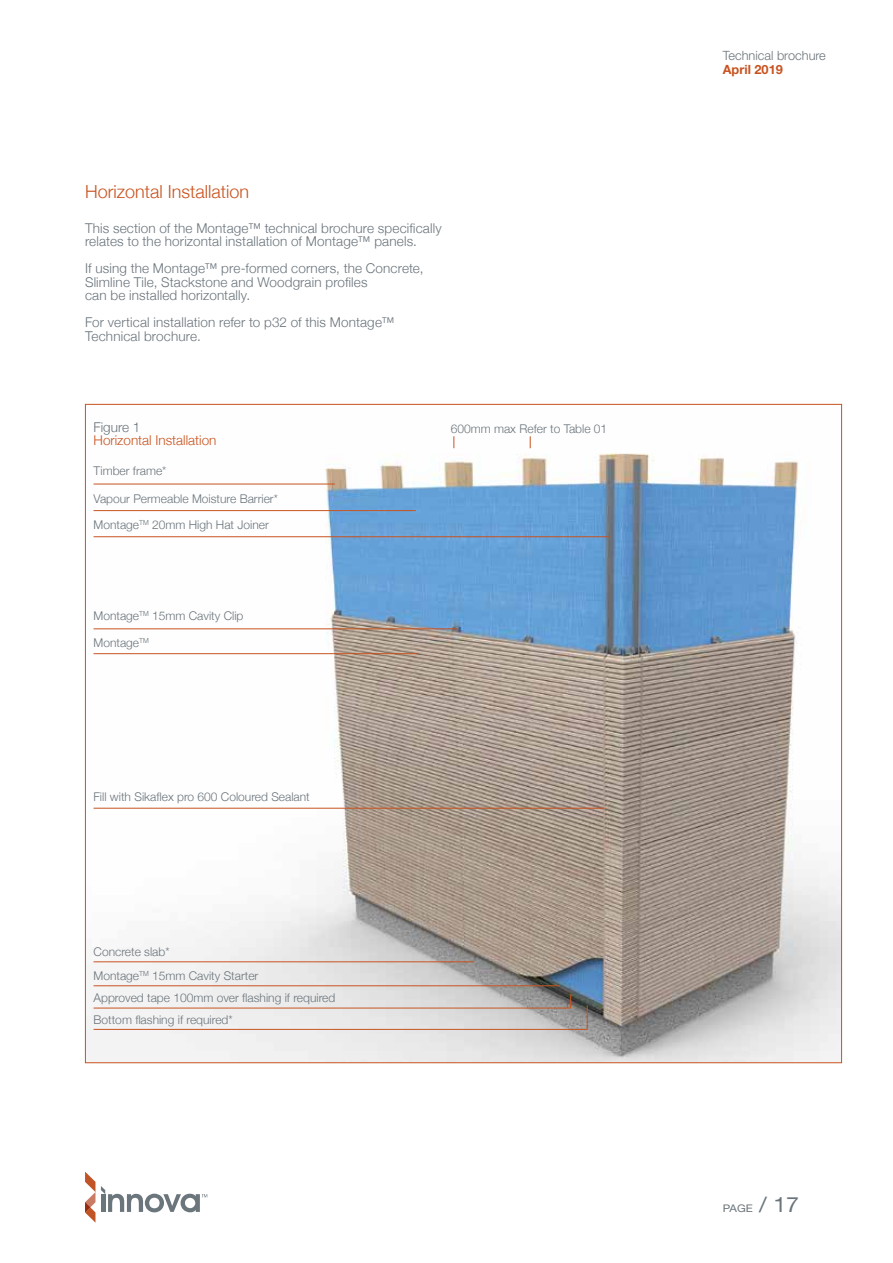
<style>
.page{position:relative;width:893px;height:1263px;background:#fff}
.page>*{position:absolute;margin:0;border:0;box-sizing:border-box;transform-origin:0 0}
.t1{font:300 18px "Helvetica Neue";color:#c8531f}
.t2{font:300 13.5px/13.5px "Helvetica Neue";letter-spacing:.01em;color:#6a747b}
.t3{font:300 13.5px "Helvetica Neue";color:#c8531f}
.t4{font:300 12.75px "Helvetica Neue LT Std";color:#6a747b}
.t5{font:700 12.75px "Helvetica Neue LT Std";color:#c8531f}
.t6{font:300 12px "Helvetica Neue";color:#6a747b}
.t7{font:10.5px "Helvetica Neue LT Std";color:#6a747b;scale:1.1 1}
.s1{font-size:21px}
</style>
<div class="page">
<svg style="left:101px;top:1186px;width:106px;height:26px"></svg>
<svg style="left:85px;top:1172px;width:10px;height:50px"></svg>
<img style="left:87px;top:436px;width:753px;height:625px">
<hr style="left:94px;top:653px;width:324px;height:1px;background:#c8531f">
<hr style="left:94px;top:808px;width:511px;height:1px;background:#c8531f">
<hr style="left:94px;top:484px;width:241px;height:1px;background:#c8531f">
<hr style="left:94px;top:510px;width:322px;height:1px;background:#c8531f">
<hr style="left:94px;top:985px;width:466px;height:1px;background:#c8531f">
<svg style="left:93px;top:994px;width:495px;height:36px"></svg>
<hr style="left:94px;top:961px;width:380px;height:1px;background:#c8531f">
<hr style="left:94px;top:628px;width:364px;height:1px;background:#c8531f">
<hr style="left:94px;top:536px;width:515px;height:1px;background:#c8531f">
<svg style="left:453px;top:436px;width:1px;height:12px"></svg>
<svg style="left:530px;top:436px;width:1px;height:12px"></svg>
<h1 class="t1" style="left:85px;top:177px;width:166px">Horizontal Installation</h1>
<p class="t2" style="left:85px;top:220px;width:358px">This section of the Montage™ technical brochure specifically relates to the horizontal installation of Montage™ panels.</p>
<p class="t2" style="left:85px;top:261px;width:340px">If using the Montage™ pre-formed corners, the Concrete,<br>Slimline Tile, Stackstone and Woodgrain profiles<br>can be installed horizontally.</p>
<p class="t2" style="left:85px;top:315px;width:311px">For vertical installation refer to p32 of this Montage™<br>Technical brochure.</p>
<p class="t2" style="left:94px;top:419px;width:48px">Figure 1</p>
<p class="t3" style="left:94px;top:429px;width:125px">Horizontal Installation</p>
<p class="t6" style="left:94px;top:461px;width:74px">Timber frame*</p>
<p class="t6" style="left:94px;top:489px;width:186px">Vapour Permeable Moisture Barrier*</p>
<p class="t6" style="left:94px;top:515px;width:177px">Montage<sup>TM</sup> 20mm High Hat Joiner</p>
<p class="t6" style="left:94px;top:606px;width:151px">Montage<sup>TM</sup> 15mm Cavity Clip</p>
<p class="t6" style="left:94px;top:633px;width:57px">Montage<sup>TM</sup></p>
<p class="t6" style="left:451px;top:419px;width:158px">600mm max Refer to Table 01</p>
<p class="t6" style="left:94px;top:787px;width:218px">Fill with Sikaflex pro 600 Coloured Sealant</p>
<p class="t6" style="left:94px;top:942px;width:78px">Concrete slab*</p>
<p class="t6" style="left:94px;top:988px;width:243px">Approved tape 100mm over flashing if required</p>
<p class="t6" style="left:94px;top:966px;width:166px">Montage<sup>TM</sup> 15mm Cavity Starter</p>
<p class="t6" style="left:94px;top:1010px;width:141px">Bottom flashing if required*</p>
<p class="t4" style="left:723px;top:48px;width:105px">Technical brochure</p>
<p class="t5" style="left:723px;top:61px;width:61px">April 2019</p>
<p class="t7" style="left:723px;top:1202px;width:71px">PAGE <span class="s1">/ 17</span></p>
</div>
